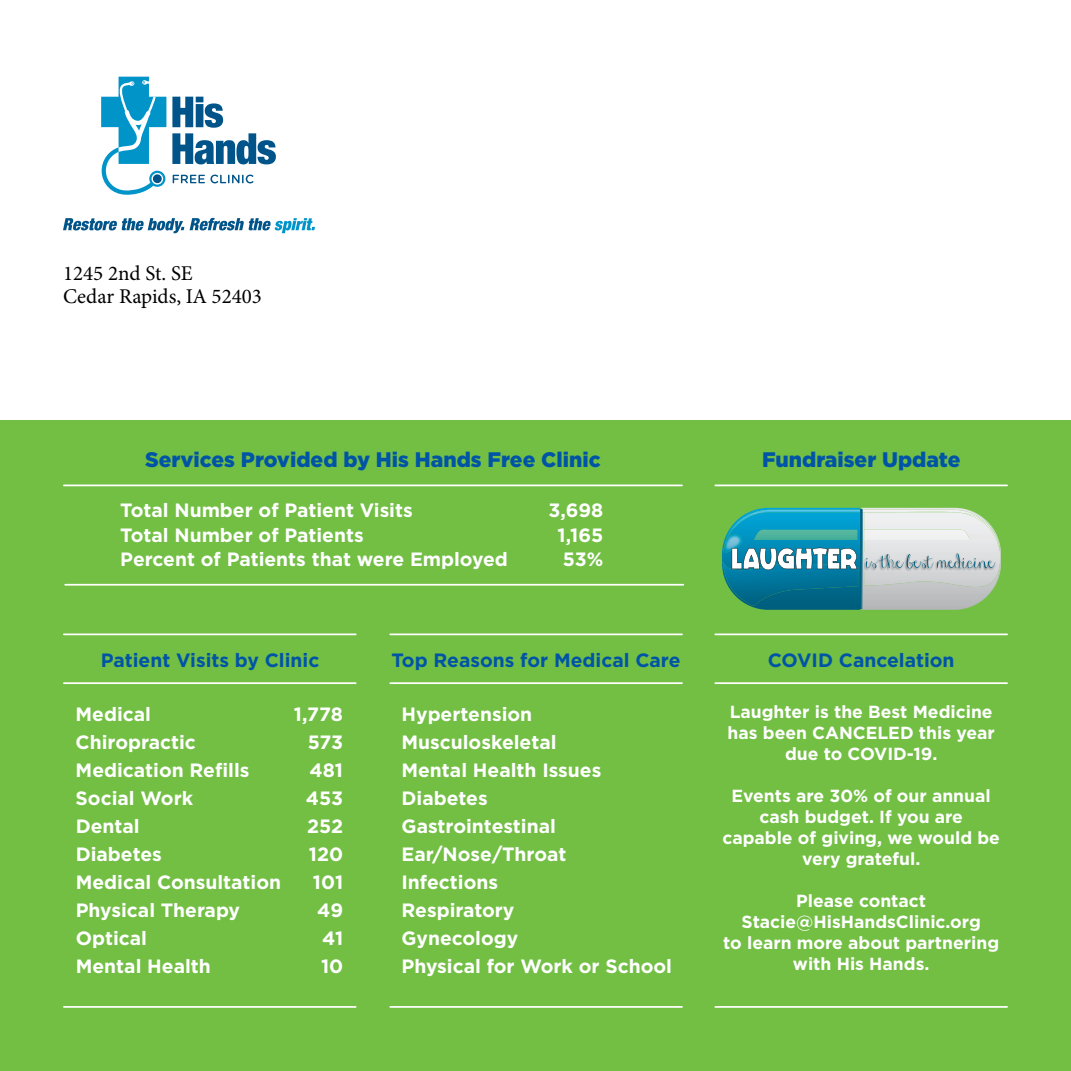
<style>
.page{position:relative;width:1071px;height:1071px;background:#fff}
.page>*{position:absolute;margin:0;border:0;box-sizing:border-box;transform-origin:0 0}
.t1{font:900 21px "Gotham";color:#0054a6}
.t2{font:21px/22.8px "Minion Pro";color:#000}
.t3{font:700 19.25px/28px "Gotham";color:#fff}
.t4{font:700 19.25px "Gotham";color:#0054a6}
.t5{font:700 17.5px/21px "Gotham";color:#fff;text-align:center}
</style>
<div class="page">
<div style="left:0;top:420px;width:1071px;height:651px;background:#72bf44"></div>
<svg style="left:724px;top:508px;width:277px;height:102px;background:#7bb4ba"></svg>
<svg style="left:63px;top:218px;width:121px;height:15px"></svg>
<svg style="left:190px;top:218px;width:125px;height:15px"></svg>
<svg style="left:173px;top:175px;width:80px;height:8px"></svg>
<svg style="left:172px;top:97px;width:104px;height:67px"></svg>
<svg style="left:101px;top:77px;width:65px;height:118px"></svg>
<hr style="left:715px;top:485px;width:292px;height:1px;background:#fff">
<hr style="left:64px;top:485px;width:618px;height:1px;background:#fff">
<hr style="left:65px;top:584px;width:618px;height:2px;background:#fff">
<hr style="left:64px;top:634px;width:292px;height:1px;background:#fff">
<hr style="left:64px;top:682px;width:292px;height:2px;background:#fff">
<hr style="left:390px;top:634px;width:292px;height:1px;background:#fff">
<hr style="left:390px;top:682px;width:292px;height:2px;background:#fff">
<hr style="left:64px;top:1006px;width:292px;height:2px;background:#fff">
<hr style="left:390px;top:1006px;width:292px;height:2px;background:#fff">
<hr style="left:715px;top:1006px;width:292px;height:2px;background:#fff">
<hr style="left:715px;top:634px;width:292px;height:1px;background:#fff">
<hr style="left:715px;top:682px;width:292px;height:2px;background:#fff">
<p class="t2" style="left:63px;top:262px;width:201px">1245 2nd St. SE<br>Cedar Rapids, IA 52403</p>
<p class="t1" style="left:145px;top:445px;width:457px">Services Provided by His Hands Free Clinic</p>
<p class="t1" style="left:762px;top:445px;width:200px">Fundraiser Update</p>
<p class="t3" style="left:120px;top:496px;width:294px">Total Number of Patient Visits</p>
<p class="t3" style="left:548px;top:496px;width:56px">3,698</p>
<p class="t3" style="left:120px;top:521px;width:245px">Total Number of Patients</p>
<p class="t3" style="left:558px;top:521px;width:47px">1,165</p>
<p class="t3" style="left:120px;top:545px;width:389px">Percent of Patients that were Employed</p>
<p class="t3" style="left:563px;top:545px;width:42px">53%</p>
<p class="t4" style="left:101px;top:647px;width:220px">Patient Visits by Clinic</p>
<p class="t3" style="left:76px;top:700px;width:77px">Medical</p>
<p class="t3" style="left:294px;top:700px;width:51px">1,778</p>
<p class="t3" style="left:76px;top:728px;width:122px">Chiropractic</p>
<p class="t3" style="left:308px;top:728px;width:37px">573</p>
<p class="t3" style="left:76px;top:756px;width:175px">Medication Refills</p>
<p class="t3" style="left:310px;top:756px;width:35px">481</p>
<p class="t3" style="left:76px;top:784px;width:119px">Social Work</p>
<p class="t3" style="left:306px;top:784px;width:39px">453</p>
<p class="t3" style="left:76px;top:812px;width:66px">Dental</p>
<p class="t3" style="left:307px;top:812px;width:37px">252</p>
<p class="t3" style="left:76px;top:840px;width:88px">Diabetes</p>
<p class="t3" style="left:309px;top:840px;width:36px">120</p>
<p class="t3" style="left:76px;top:868px;width:207px">Medical Consultation</p>
<p class="t3" style="left:313px;top:868px;width:32px">101</p>
<p class="t3" style="left:76px;top:896px;width:166px">Physical Therapy</p>
<p class="t3" style="left:317px;top:896px;width:27px">49</p>
<p class="t3" style="left:76px;top:924px;width:73px">Optical</p>
<p class="t3" style="left:322px;top:924px;width:23px">41</p>
<p class="t3" style="left:76px;top:952px;width:137px">Mental Health</p>
<p class="t3" style="left:321px;top:952px;width:24px">10</p>
<p class="t4" style="left:391px;top:647px;width:291px">Top Reasons for Medical Care</p>
<p class="t3" style="left:401px;top:700px;width:272px">Hypertension<br>Musculoskeletal<br>Mental Health Issues<br>Diabetes<br>Gastrointestinal<br>Ear/Nose/Throat<br>Infections<br>Respiratory<br>Gynecology<br>Physical for Work or School</p>
<p class="t4" style="left:768px;top:647px;width:188px">COVID Cancelation</p>
<p class="t5" style="left:728px;top:701px;width:269px">Laughter is the Best Medicine has been CANCELED this year due to COVID-19.</p>
<p class="t5" style="left:722px;top:785px;width:279px">Events are 30% of our annual cash budget. If you are capable of giving, we would be very grateful.</p>
<p class="t5" style="left:723px;top:890px;width:277px">Please contact<br>Stacie@HisHandsClinic.org<br>to learn more about partnering with His Hands.</p>
</div>
